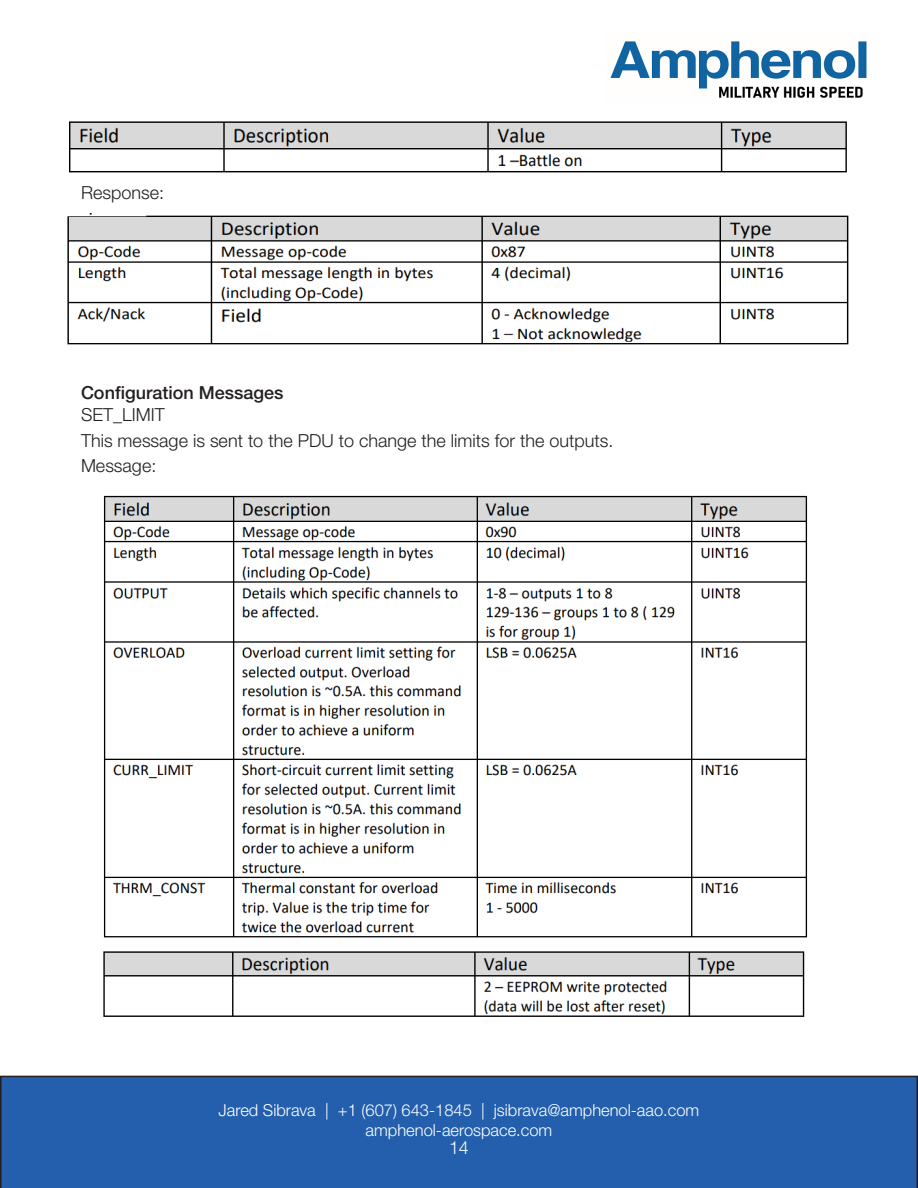
<style>
.page{position:relative;width:918px;height:1188px;background:#fff}
.page>*{position:absolute;margin:0;border:0;box-sizing:border-box;transform-origin:0 0}
.t1{font:300 18px "Helvetica Neue LT Std";color:#231f20}
.t2{font:500 18px "Helvetica Neue LT Std";color:#231f20}
.t3{font:300 18px "Helvetica Neue LT Std";color:#fff}
.t4{font:300 16.5px/19.8px "Helvetica Neue LT Std";color:#fff;text-align:center}
</style>
<div class="page">
<img style="left:610px;top:41px;width:257px;height:57px">
<div style="left:0;top:1076px;width:918px;height:112px;background:#235fad"></div>
<img style="left:69px;top:121px;width:778px;height:52px">
<img style="left:67px;top:214px;width:782px;height:131px">
<img style="left:103px;top:495px;width:705px;height:443px">
<img style="left:103px;top:951px;width:702px;height:66px">
<p class="t1" style="left:81px;top:181px;width:85px">Response:</p>
<p class="t2" style="left:81px;top:382px;width:204px">Configuration Messages</p>
<p class="t1" style="left:81px;top:404px;width:85px">SET_LIMIT</p>
<p class="t1" style="left:81px;top:429px;width:534px">This message is sent to the PDU to change the limits for the outputs.</p>
<p class="t1" style="left:81px;top:455px;width:77px">Message:</p>
<p class="t4" style="left:219px;top:1100px;width:482px">Jared Sibrava | +1 (607) 643-1845 | jsibrava@amphenol-aao.com amphenol-aerospace.com</p>
<p class="t3" style="left:449px;top:1136px;width:21px">14</p>
</div>
